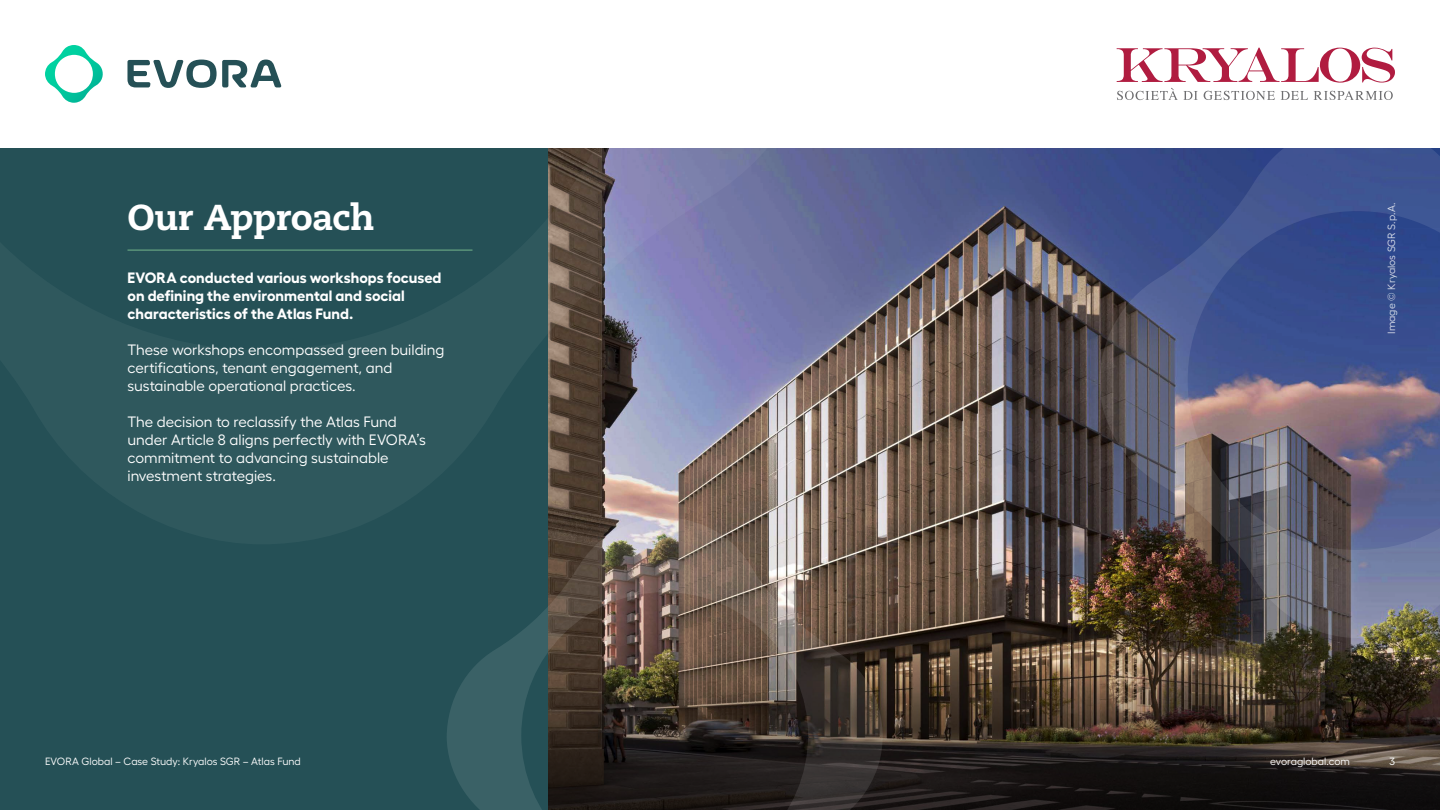
<style>
.page{position:relative;width:1440px;height:810px;background:#fff}
.page>*{position:absolute;margin:0;border:0;box-sizing:border-box;transform-origin:0 0}
.t1{font:800 36px "Caecilia LT Pro 85";letter-spacing:-.015em;color:#fff}
.t2{font:15px/18px "Hellix";letter-spacing:-.005em;color:#fff}
.t3{font:700 15px/18px "Hellix";color:#fff}
.t4{font:10.5px "Hellix";color:#fff}
</style>
<div class="page">
<img style="left:837px;top:148px;width:603px;height:662px">
<div style="left:0;top:148px;width:548px;height:662px;background:#255056"></div>
<img style="left:1099px;top:148px;width:341px;height:490px">
<svg style="left:447px;top:512px;width:442px;height:298px;background:#4a4943"></svg>
<svg style="left:127px;top:148px;width:710px;height:396px"></svg>
<svg style="left:127px;top:60px;width:155px;height:28px"></svg>
<svg style="left:45px;top:45px;width:58px;height:58px"></svg>
<hr style="left:128px;top:250px;width:344px;height:1px;background:#74b48b">
<svg style="left:1117px;top:48px;width:278px;height:52px"></svg>
<p class="t1" style="left:128px;top:193px;width:249px">Our Approach</p>
<p class="t3" style="left:128px;top:267px;width:315px">EVORA conducted various workshops focused on defining the environmental and social characteristics of the Atlas Fund.</p>
<p class="t2" style="left:128px;top:339px;width:318px">These workshops encompassed green building certifications, tenant engagement, and sustainable operational practices.</p>
<p class="t2" style="left:128px;top:411px;width:300px">The decision to reclassify the Atlas Fund under Article 8 aligns perfectly with EVORA’s commitment to advancing sustainable investment strategies.</p>
<p class="t4" style="left:1383px;top:334px;width:133px;rotate:-90deg">Image © Kryalos SGR S.p.A.</p>
<p class="t4" style="left:45px;top:753px;width:257px">EVORA Global – Case Study: Kryalos SGR – Atlas Fund</p>
<p class="t4" style="left:1270px;top:753px;width:81px">evoraglobal.com</p>
<p class="t4" style="left:1389px;top:753px;width:7px">3</p>
</div>
